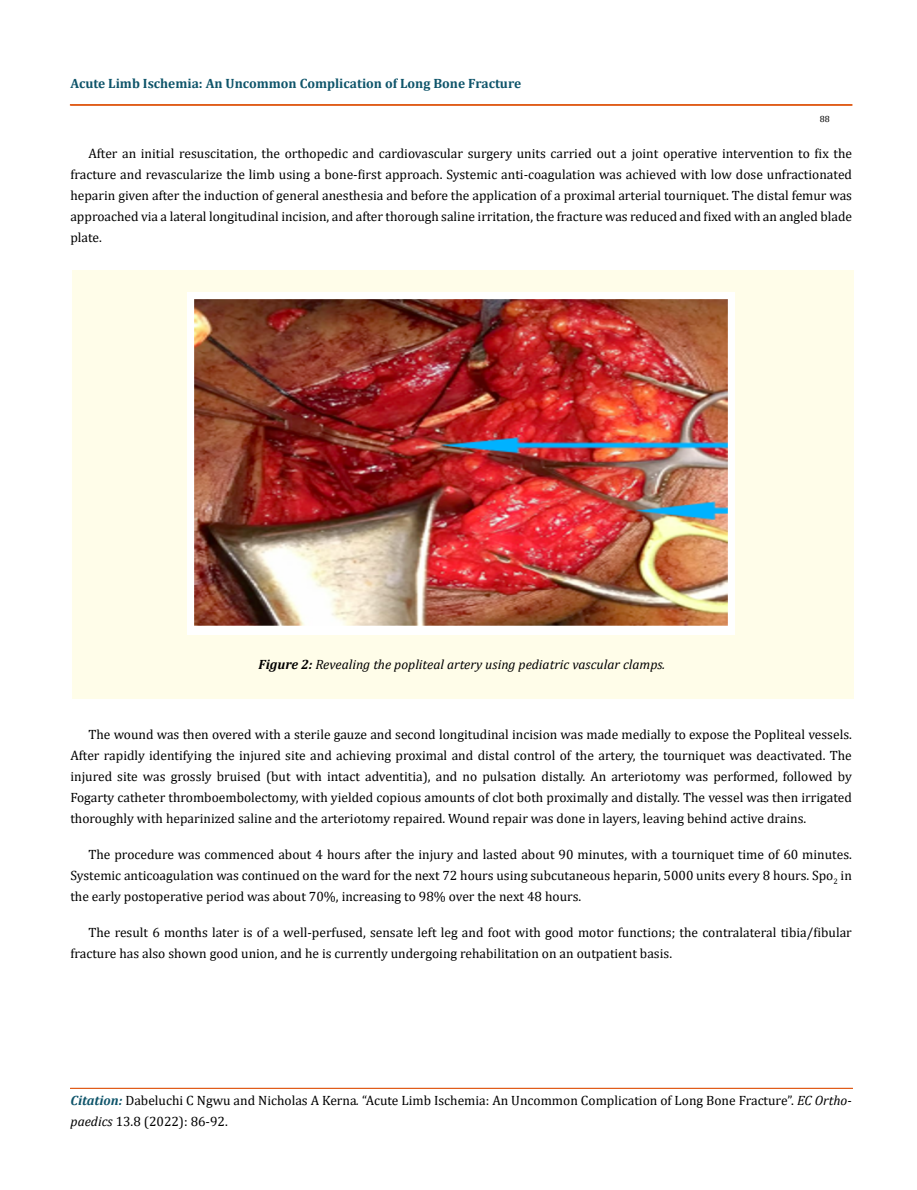
<style>
.page{position:relative;width:917px;height:1190px;background:#fff}
.page>*{position:absolute;margin:0;border:0;box-sizing:border-box;transform-origin:0 0}
.Body_A{font:13.5px/21px "Cambria";color:#000;text-align:justify}
.t1{font:italic 13.5px "Cambria";color:#000}
.t2{font:700 13.5px "Cambria";color:#0e546a}
.t3{font:9px "Cambria";color:#000}
.s1{font-weight:700}
.s2{font-weight:700;font-style:italic;color:#0e546a}
.s3{font-style:italic}
</style>
<div class="page">
<div style="left:70px;top:105px;width:782px;height:1px;border:1px solid #e05d1a"></div>
<div style="left:70px;top:1088px;width:782px;height:1px;border:1px solid #e05d1a"></div>
<div style="left:72px;top:270px;width:781px;height:429px;background:#fffde9"></div>
<img style="left:188px;top:293px;width:546px;height:342px">
<p class="t2" style="left:70px;top:74px;width:452px">Acute Limb Ischemia: An Uncommon Complication of Long Bone Fracture</p>
<p class="t3" style="left:819px;top:114px;width:11px">88</p>
<p class="Body_A" style="left:70px;top:142px;width:783px;text-indent:18px">After an initial resuscitation, the orthopedic and cardiovascular surgery units carried out a joint operative intervention to fix the fracture and revascularize the limb using a bone-first approach. Systemic anti-coagulation was achieved with low dose unfractionated heparin given after the induction of general anesthesia and before the application of a proximal arterial tourniquet. The distal femur was approached via a lateral longitudinal incision, and after thorough saline irritation, the fracture was reduced and fixed with an angled blade plate.</p>
<p class="t1" style="left:258px;top:655px;width:408px"><span class="s1">Figure 2:</span> Revealing the popliteal artery using pediatric vascular clamps.</p>
<p class="Body_A" style="left:70px;top:723px;width:783px;text-indent:18px">The wound was then overed with a sterile gauze and second longitudinal incision was made medially to expose the Popliteal vessels.<br>After rapidly identifying the injured site and achieving proximal and distal control of the artery, the tourniquet was deactivated. The injured site was grossly bruised (but with intact adventitia), and no pulsation distally. An arteriotomy was performed, followed by Fogarty catheter thromboembolectomy, with yielded copious amounts of clot both proximally and distally. The vessel was then irrigated thoroughly with heparinized saline and the arteriotomy repaired. Wound repair was done in layers, leaving behind active drains.</p>
<p class="Body_A" style="left:70px;top:843px;width:783px;text-indent:18px">The procedure was commenced about 4 hours after the injury and lasted about 90 minutes, with a tourniquet time of 60 minutes.<br>Systemic anticoagulation was continued on the ward for the next 72 hours using subcutaneous heparin, 5000 units every 8 hours. Spo<sub>2</sub> in the early postoperative period was about 70%, increasing to 98% over the next 48 hours.</p>
<p class="Body_A" style="left:70px;top:921px;width:783px;text-indent:18px">The result 6 months later is of a well-perfused, sensate left leg and foot with good motor functions; the contralateral tibia/fibular fracture has also shown good union, and he is currently undergoing rehabilitation on an outpatient basis.</p>
<p class="Body_A" style="left:71px;top:1089px;width:782px"><span class="s2">Citation:</span> Dabeluchi C Ngwu and Nicholas A Kerna<span class="s3">.</span> “Acute Limb Ischemia: An Uncommon Complication of Long Bone Fracture”. <span class="s3">EC Ortho&shy;paedics</span> 13.8 (2022): 86-92.</p>
</div>
